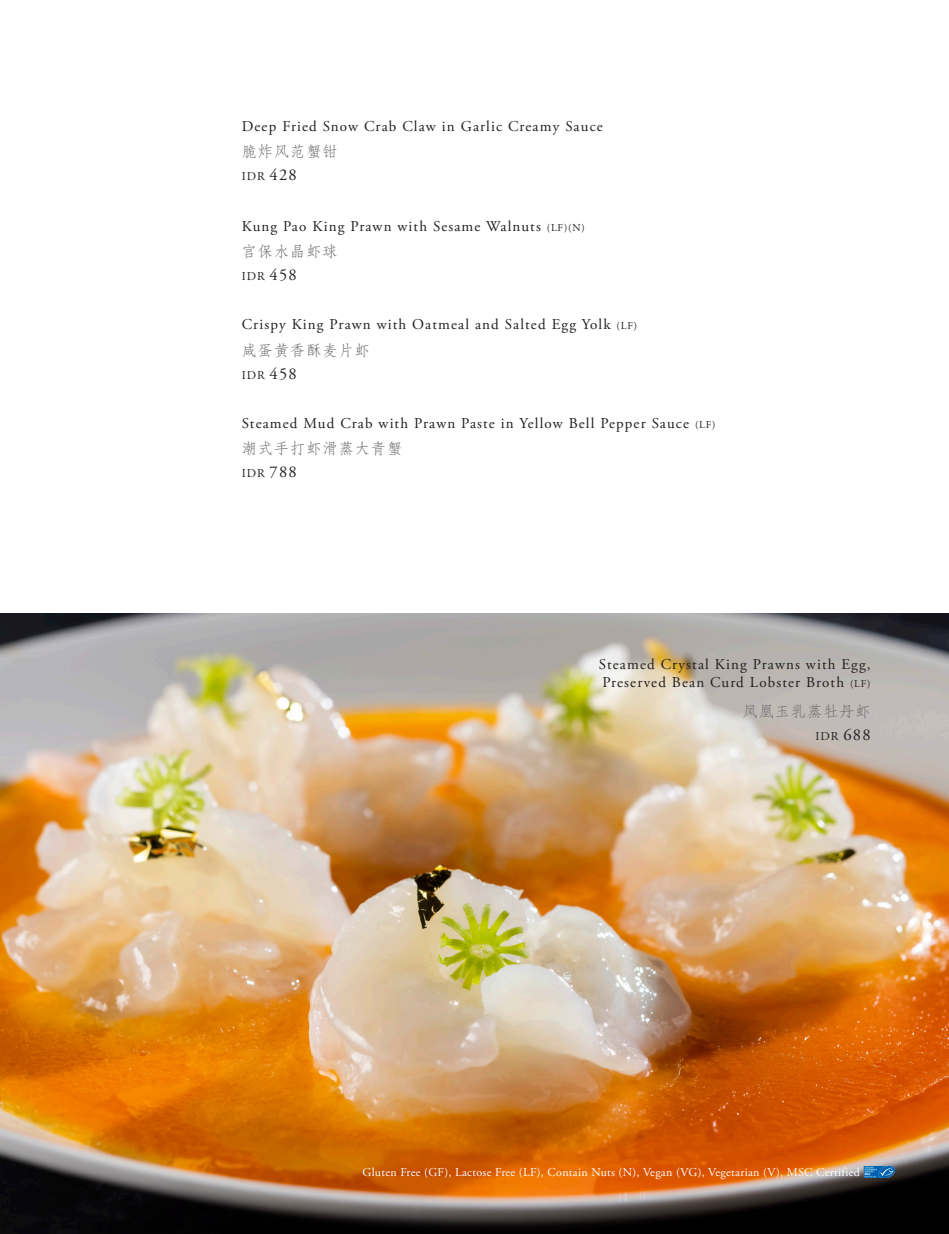
<style>
.page{position:relative;width:949px;height:1234px;background:#fff}
.page>*{position:absolute;margin:0;border:0;box-sizing:border-box;transform-origin:0 0}
.DISCLAIMERS{font:15px "Adobe Garamond Pro";letter-spacing:.075em;color:#231f20}
.t1{font:15px "Adobe Fangsong Std";letter-spacing:.075em;color:#6c6d70}
.t2{font:12px "Adobe Garamond Pro";letter-spacing:.025em;color:#fff}
.t3{font:12px "Adobe Garamond Pro";letter-spacing:.075em;color:#231f20}
.s1{font-size:16.5px}
.s2{font-size:10.5px}
</style>
<div class="page">
<img style="left:0;top:613px;width:948px;height:620px">
<img style="left:863px;top:1165px;width:31px;height:12px">
<p class="DISCLAIMERS" style="left:242px;top:117px;width:362px">Deep Fried Snow Crab Claw in Garlic Creamy Sauce</p>
<p class="t1" style="left:242px;top:142px;width:97px">脆炸风范蟹钳</p>
<p class="t3" style="left:242px;top:169px;width:56px">IDR <span class="s1">428</span></p>
<p class="DISCLAIMERS" style="left:242px;top:217px;width:344px">Kung Pao King Prawn with Sesame Walnuts <span class="s2">(LF)(N)</span></p>
<p class="t1" style="left:242px;top:242px;width:97px">宫保水晶虾球</p>
<p class="t3" style="left:242px;top:269px;width:56px">IDR <span class="s1">458</span></p>
<p class="DISCLAIMERS" style="left:242px;top:315px;width:397px">Crispy King Prawn with Oatmeal and Salted Egg Yolk <span class="s2">(LF)</span></p>
<p class="t1" style="left:242px;top:340px;width:129px">咸蛋黄香酥麦片虾</p>
<p class="t3" style="left:242px;top:368px;width:56px">IDR <span class="s1">458</span></p>
<p class="DISCLAIMERS" style="left:242px;top:414px;width:475px">Steamed Mud Crab with Prawn Paste in Yellow Bell Pepper Sauce <span class="s2">(LF)</span></p>
<p class="t1" style="left:242px;top:439px;width:162px">潮式手打虾滑蒸大青蟹</p>
<p class="t3" style="left:242px;top:466px;width:56px">IDR <span class="s1">788</span></p>
<p class="DISCLAIMERS" style="left:598px;top:655px;width:273px">Steamed Crystal King Prawns with Egg,</p>
<p class="DISCLAIMERS" style="left:602px;top:673px;width:270px">Preserved Bean Curd Lobster Broth <span class="s2">(LF)</span></p>
<p class="t1" style="left:742px;top:702px;width:129px">凤凰玉乳蒸牡丹虾</p>
<p class="t3" style="left:815px;top:729px;width:56px">IDR <span class="s1">688</span></p>
<p class="t2" style="left:362px;top:1164px;width:499px">Gluten Free (GF), Lactose Free (LF), Contain Nuts (N), Vegan (VG), Vegetarian (V), MSC Certified</p>
</div>
